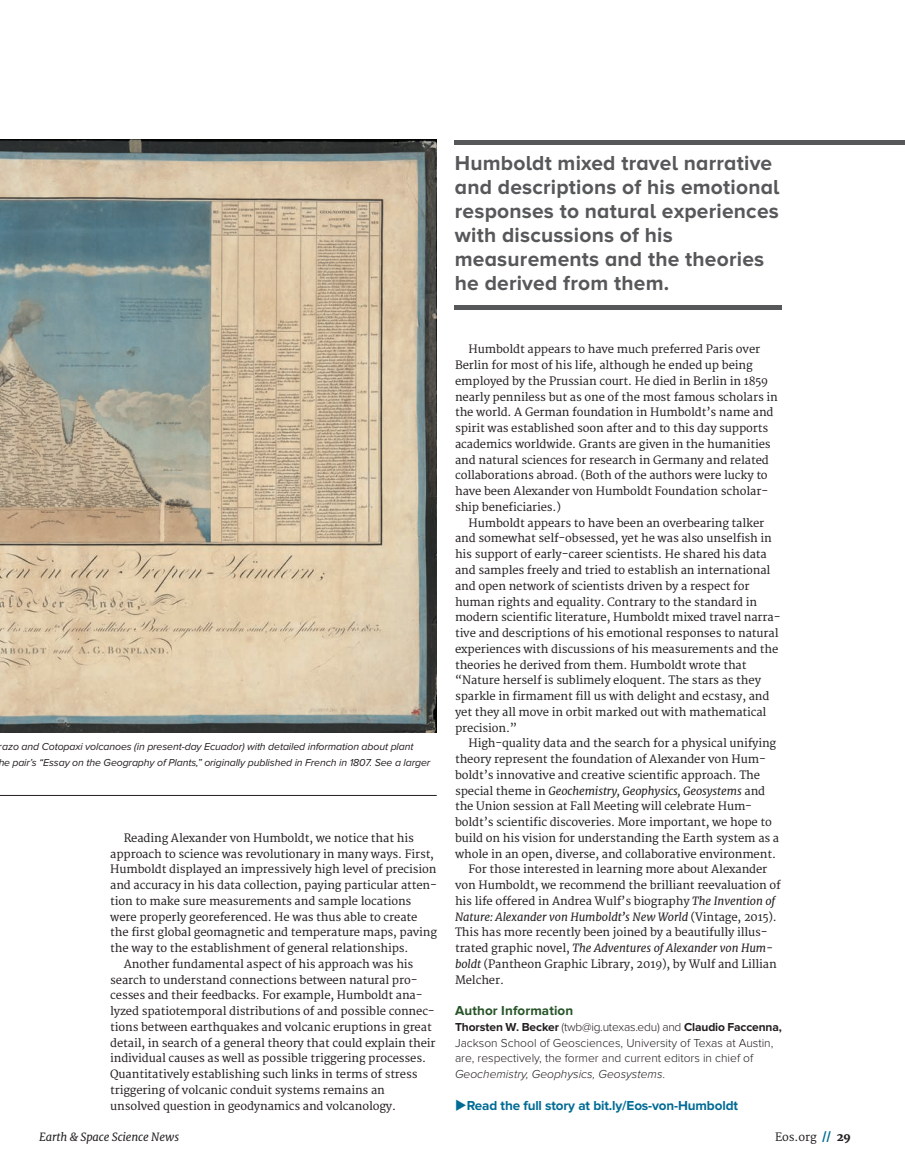
<style>
.page{position:relative;width:905px;height:1175px;background:#fff}
.page>*{position:absolute;margin:0;border:0;box-sizing:border-box;transform-origin:0 0}
.t1{font:700 21px/24px "Proxima Nova A";letter-spacing:.01em;color:#57585a}
.t2{font:700 13.5px "Proxima Nova";letter-spacing:-.01em;color:#006b95}
.t3{font:700 13.5px "Proxima Nova";letter-spacing:.01em;color:#275428}
.t4{font:300 12px/15.8px "Proxima Nova";color:#231f20}
.t5{font:11.25px/15.8px "Merriweather";letter-spacing:-.01em;color:#231f20}
.t6{font:italic 11.25px "Merriweather";letter-spacing:-.01em;color:#231f20}
.t7{font:italic 10.5px/15.8px "Proxima Nova";letter-spacing:-.01em;color:#231f20}
.s1{font-style:normal}
.s2{font-style:italic}
.s3{font-weight:700}
.s4{font-weight:800;color:#006b95}
.s5{font-weight:800}
</style>
<div class="page">
<img style="left:0;top:140px;width:436px;height:593px">
<hr style="left:0;top:795px;width:436px;height:1px;background:#231f20">
<div style="left:455px;top:140px;width:449px;height:5px;background:#57585a"></div>
<div style="left:455px;top:305px;width:327px;height:5px;background:#57585a"></div>
<h1 class="t1" style="left:455px;top:151px;width:326px">Humboldt mixed travel narrative and descriptions of his emotional responses to natural experiences with discussions of his measurements and the theories he derived from them.</h1>
<p class="t7" style="left:-2px;top:739px;width:433px">razo and Cotopaxi volcanoes (in present-day Ecuador) with detailed information about plant<br>he pair’s “Essay on the Geography of Plants,” originally published in French in 1807. See a larger</p>
<p class="t5" style="left:124px;top:830px;width:291px">Reading Alexander von Humboldt, we notice that his</p>
<p class="t5" style="left:110px;top:846px;width:325px">approach to science was revolutionary in many ways. First,</p>
<p class="t5" style="left:110px;top:862px;width:328px">Humboldt displayed an impressively high level of precision</p>
<p class="t5" style="left:110px;top:877px;width:328px">and accuracy in his data collection, paying particular atten-</p>
<p class="t5" style="left:110px;top:893px;width:302px">tion to make sure measurements and sample locations</p>
<p class="t5" style="left:110px;top:909px;width:309px">were properly georeferenced. He was thus able to create</p>
<p class="t5" style="left:110px;top:925px;width:328px">the first global geomagnetic and temperature maps, paving</p>
<p class="t5" style="left:110px;top:940px;width:300px">the way to the establishment of general relationships.</p>
<p class="t5" style="left:124px;top:956px;width:291px">Another fundamental aspect of his approach was his</p>
<p class="t5" style="left:110px;top:972px;width:309px">search to understand connections between natural pro-</p>
<p class="t5" style="left:110px;top:988px;width:314px">cesses and their feedbacks. For example, Humboldt ana-</p>
<p class="t5" style="left:110px;top:1003px;width:326px">lyzed spatiotemporal distributions of and possible connec-</p>
<p class="t5" style="left:110px;top:1019px;width:323px">tions between earthquakes and volcanic eruptions in great</p>
<p class="t5" style="left:110px;top:1035px;width:327px">detail, in search of a general theory that could explain their</p>
<p class="t5" style="left:110px;top:1051px;width:317px">individual causes as well as possible triggering processes.</p>
<p class="t5" style="left:110px;top:1066px;width:309px">Quantitatively establishing such links in terms of stress</p>
<p class="t5" style="left:110px;top:1082px;width:276px">triggering of volcanic conduit systems remains an</p>
<p class="t5" style="left:110px;top:1098px;width:287px">unsolved question in geodynamics and volcanology.</p>
<p class="t5" style="left:455px;top:342px;width:324px;text-indent:13px">Humboldt appears to have much preferred Paris over Berlin for most of his life, although he ended up being employed by the Prussian court. He died in Berlin in 1859 nearly penniless but as one of the most famous scholars in the world. A German foundation in Humboldt’s name and spirit was established soon after and to this day supports academics worldwide. Grants are given in the humanities and natural sciences for research in Germany and related collaborations abroad. (Both of the authors were lucky to have been Alexander von Humboldt Foundation scholar&shy;ship beneficiaries.)</p>
<p class="t5" style="left:455px;top:515px;width:327px;text-indent:14px">Humboldt appears to have been an overbearing talker and somewhat self-obsessed, yet he was also unselfish in his support of early-career scientists. He shared his data and samples freely and tried to establish an international and open network of scientists driven by a respect for human rights and equality. Contrary to the standard in modern scientific literature, Humboldt mixed travel narra&shy;tive and descriptions of his emotional responses to natural experiences with discussions of his measurements and the theories he derived from them. Humboldt wrote that “Nature herself is sublimely eloquent. The stars as they sparkle in firmament fill us with delight and ecstasy, and yet they all move in orbit marked out with mathematical precision.”</p>
<p class="t5" style="left:468px;top:736px;width:309px">High-quality data and the search for a physical unifying</p>
<p class="t5" style="left:455px;top:751px;width:312px">theory represent the foundation of Alexander von Hum-</p>
<p class="t5" style="left:455px;top:767px;width:306px">boldt’s innovative and creative scientific approach. The</p>
<p class="t6" style="left:455px;top:783px;width:312px"><span class="s1">special theme in</span> Geochemistry, Geophysics, Geosystems <span class="s1">and</span></p>
<p class="t5" style="left:455px;top:799px;width:298px">the Union session at Fall Meeting will celebrate Hum-</p>
<p class="t5" style="left:455px;top:814px;width:318px">boldt’s scientific discoveries. More important, we hope to</p>
<p class="t5" style="left:455px;top:830px;width:325px">build on his vision for understanding the Earth system as a</p>
<p class="t5" style="left:455px;top:846px;width:322px">whole in an open, diverse, and collaborative environment.</p>
<p class="t5" style="left:468px;top:862px;width:300px">For those interested in learning more about Alexander</p>
<p class="t5" style="left:455px;top:877px;width:327px">von Humboldt, we recommend the brilliant reevaluation of</p>
<p class="t5" style="left:455px;top:893px;width:322px">his life offered in Andrea Wulf’s biography <span class="s2">The Invention of</span></p>
<p class="t6" style="left:455px;top:909px;width:323px">Nature: Alexander von Humboldt’s New World <span class="s1">(Vintage, 2015).</span></p>
<p class="t5" style="left:455px;top:925px;width:314px">This has more recently been joined by a beautifully illus-</p>
<p class="t6" style="left:455px;top:941px;width:319px"><span class="s1">trated graphic novel,</span> The Adventures of Alexander von Hum-</p>
<p class="t5" style="left:455px;top:956px;width:323px"><span class="s2">boldt</span> (Pantheon Graphic Library, 2019), by Wulf and Lillian</p>
<p class="t5" style="left:455px;top:972px;width:50px">Melcher.</p>
<p class="t3" style="left:455px;top:1002px;width:120px">Author Information</p>
<p class="t4" style="left:455px;top:1019px;width:328px"><span class="s3">Thorsten W. Becker</span> (twb@ig.utexas.edu) and <span class="s3">Claudio Faccenna, </span>Jackson School of Geosciences, University of Texas at Austin, are, respectively, the former and current editors in chief of <span class="s2">Geochemistry, Geophysics, Geosystems</span>.</p>
<p class="t2" style="left:455px;top:1097px;width:284px">◆Read the full story at bit.ly/Eos - von - Humboldt</p>
<p class="t6" style="left:39px;top:1130px;width:142px">Earth &amp; Space Science News</p>
<p class="t5" style="left:775px;top:1129px;width:77px">Eos.org <span class="s4">//</span> <span class="s5">29</span></p>
</div>
